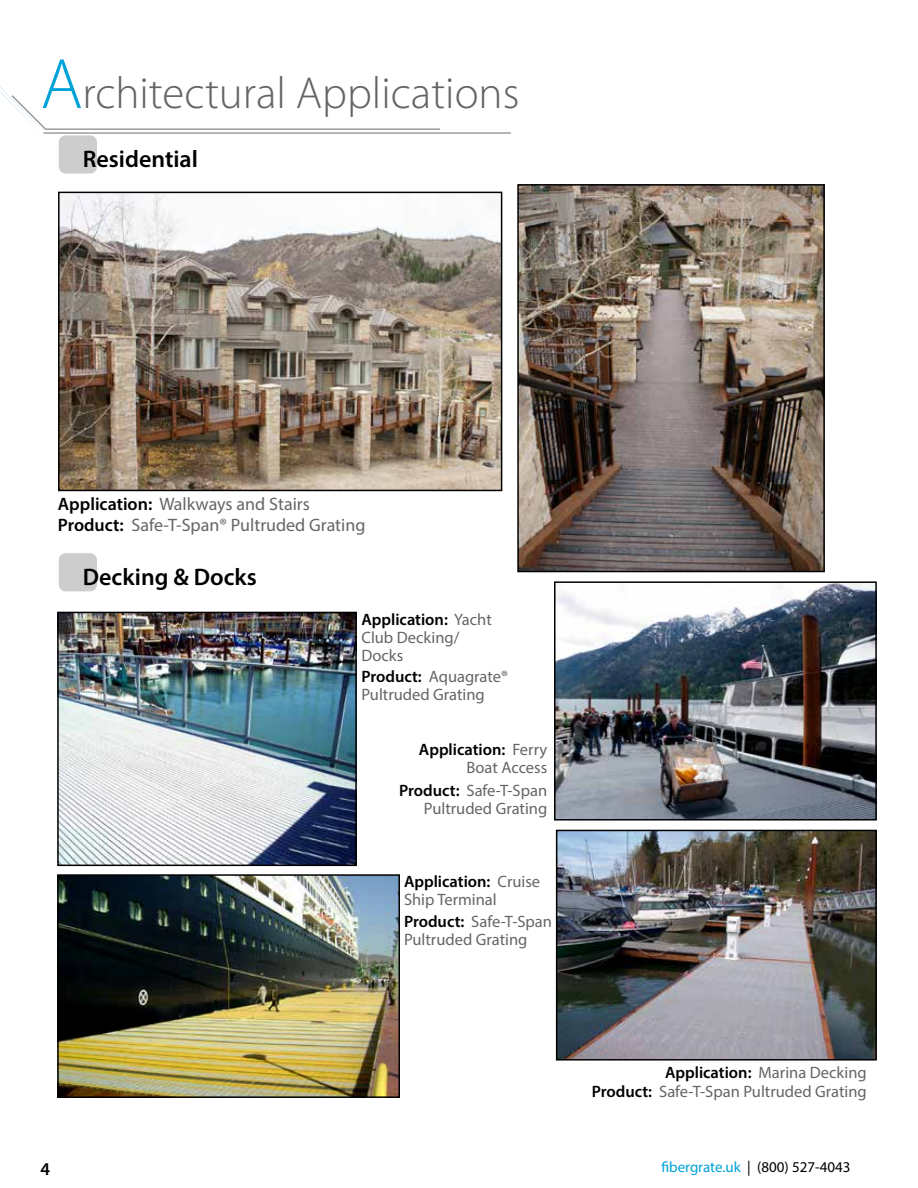
<style>
.page{position:relative;width:918px;height:1188px;background:#fff}
.page>*{position:absolute;margin:0;border:0;box-sizing:border-box;transform-origin:0 0}
.t1{font:300 45px "Myriad Pro";color:#636466}
.t2{font:600 24px "Myriad Pro";color:#000}
.t3{font:18px/21.1px "Myriad Pro";color:#656565}
.t4{font:600 18px "Myriad Pro";color:#000}
.t5{font:16.5px/18px "Myriad Pro";color:#656565}
.t6{font:15px "Myriad Pro";color:#000}
.s1{font-size:72px;color:#00a3d8}
.s2{font-weight:600;color:#000}
.s3{color:#00a3d8}
</style>
<div class="page">
<hr style="left:43px;top:132px;width:468px;height:2px;background:#949495">
<hr style="left:45px;top:128px;width:395px;height:2px;background:#949495">
<svg style="left:0;top:87px;width:49px;height:47px"></svg>
<img style="left:60px;top:615px;width:294px;height:248px">
<div style="left:57px;top:612px;width:300px;height:254px;border:2px solid #000"></div>
<img style="left:559px;top:833px;width:315px;height:225px">
<div style="left:556px;top:830px;width:321px;height:231px;border:2px solid #000"></div>
<img style="left:60px;top:877px;width:337px;height:218px">
<div style="left:57px;top:874px;width:343px;height:224px;border:2px solid #000"></div>
<img style="left:557px;top:584px;width:317px;height:234px">
<div style="left:554px;top:581px;width:323px;height:240px;border:2px solid #000"></div>
<img style="left:61px;top:195px;width:438px;height:293px">
<div style="left:58px;top:192px;width:444px;height:299px;border:2px solid #000"></div>
<img style="left:520px;top:187px;width:302px;height:382px">
<div style="left:517px;top:184px;width:308px;height:388px;border:2px solid #000"></div>
<div style="left:59px;top:553px;width:38px;height:38px;background:#cdcdcd;border-radius:7px"></div>
<div style="left:59px;top:135px;width:38px;height:39px;background:#cdcdcd;border-radius:7px"></div>
<h1 class="t1" style="left:40px;top:66px;width:481px"><span class="s1">A</span>rchitectural Applications</h1>
<h2 class="t2" style="left:83px;top:144px;width:117px">Residential</h2>
<p class="t3" style="left:58px;top:493px;width:309px"><span class="s2">Application:</span> Walkways and Stairs<br><span class="s2">Product:</span> Safe-T-Span® Pultruded Grating</p>
<h2 class="t2" style="left:83px;top:561px;width:176px">Decking &amp; Docks</h2>
<p class="t5" style="left:361px;top:610px;width:132px"><span class="s2">Application:</span> Yacht<br>Club Decking/<br>Docks</p>
<p class="t5" style="left:361px;top:667px;width:148px"><span class="s2">Product:</span> Aquagrate®<br>Pultruded Grating</p>
<p class="t5" style="left:419px;top:740px;width:130px;text-align:right"><span class="s2">Application:</span> Ferry<br>Boat Access</p>
<p class="t5" style="left:399px;top:781px;width:150px;text-align:right"><span class="s2">Product:</span> Safe-T-Span<br>Pultruded Grating</p>
<p class="t5" style="left:404px;top:873px;width:138px"><span class="s2">Application:</span> Cruise<br>Ship Terminal</p>
<p class="t5" style="left:404px;top:912px;width:150px"><span class="s2">Product:</span> Safe-T-Span<br>Pultruded Grating</p>
<p class="t5" style="left:592px;top:1063px;width:277px;line-height:19px;text-align:right"><span class="s2">Application:</span> Marina Decking<br><span class="s2">Product:</span> Safe-T-Span Pultruded Grating</p>
<p class="t4" style="left:40px;top:1157px;width:11px">4</p>
<p class="t6" style="left:661px;top:1158px;width:191px"><span class="s3">fibergrate.uk</span> | (800) 527-4043</p>
</div>
